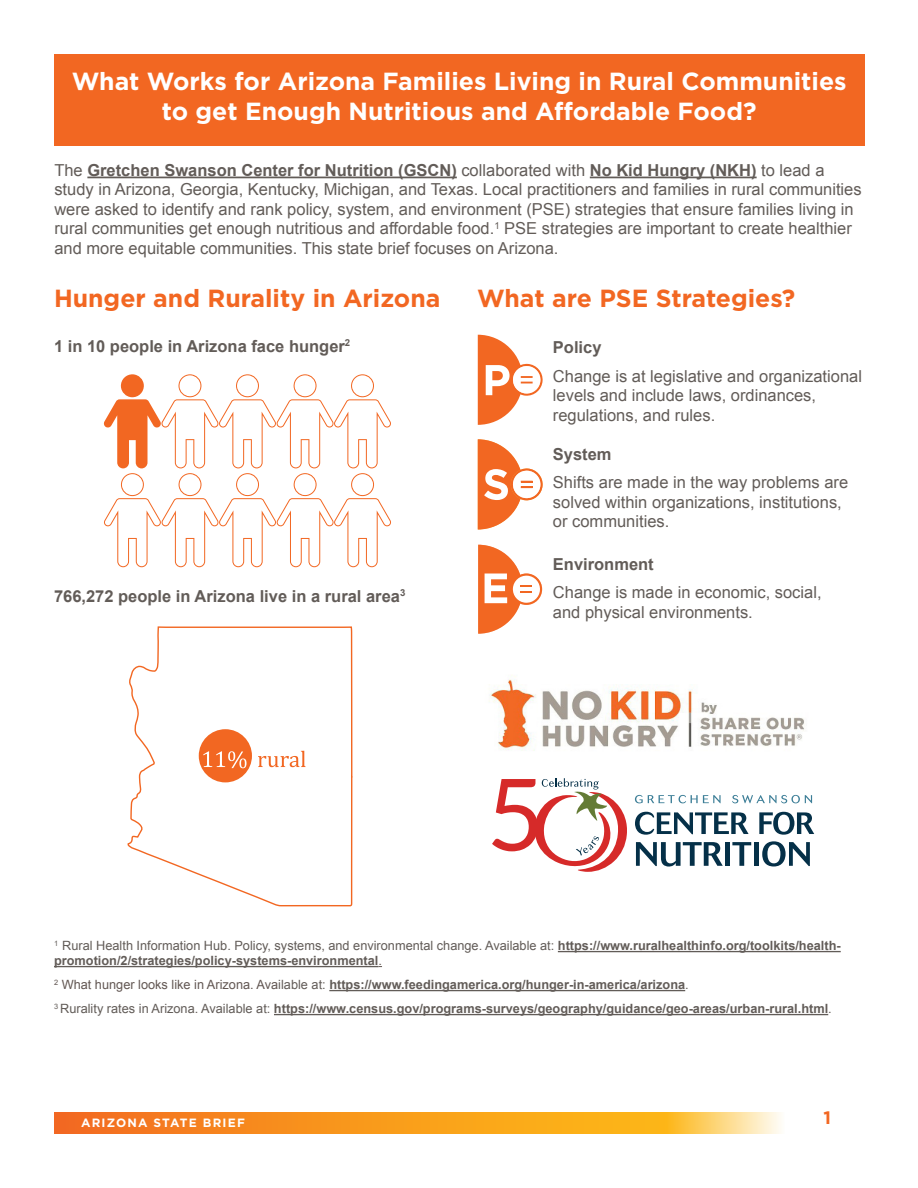
<style>
.page{position:relative;width:918px;height:1188px;background:#fff}
.page>*{position:absolute;margin:0;border:0;box-sizing:border-box;transform-origin:0 0}
.t1{font:700 24.75px/29.7px "Gotham";color:#fff;text-align:center}
.t2{font:700 24.75px "Gotham";color:#f26722}
.t3{font:700 18px "Gotham";color:#f26722}
.t4{font:16.5px/19.5px "Arial";color:#625c58}
.t5{font:700 16.5px "Arial";color:#625c58}
.t6{font:700 12.75px/15px "Arial";color:#625c58}
.t7{font:700 12px "Gotham";letter-spacing:.1em;color:#fff}
.s1{font-weight:700}
.s2{font-weight:400}
.s3{font-weight:400;color:#625753}
</style>
<div class="page">
<svg style="left:54px;top:1112px;width:727px;height:22px;background:#f9a02c"></svg>
<div style="left:54px;top:54px;width:810px;height:92px;background:#f26722"></div>
<hr style="left:558px;top:951px;width:283px;height:1px;background:#625c58">
<hr style="left:54px;top:966px;width:325px;height:1px;background:#625c58">
<hr style="left:329px;top:990px;width:356px;height:1px;background:#625c58">
<hr style="left:274px;top:1014px;width:554px;height:1px;background:#625c58">
<hr style="left:87px;top:177px;width:370px;height:1px;background:#625c58">
<hr style="left:590px;top:177px;width:167px;height:1px;background:#625c58">
<svg style="left:103px;top:374px;width:288px;height:193px"></svg>
<img style="left:489px;top:676px;width:316px;height:75px">
<svg style="left:635px;top:795px;width:86px;height:8px"></svg>
<svg style="left:732px;top:795px;width:80px;height:8px"></svg>
<svg style="left:635px;top:812px;width:114px;height:23px"></svg>
<svg style="left:759px;top:812px;width:55px;height:23px"></svg>
<svg style="left:636px;top:842px;width:87px;height:25px"></svg>
<div style="left:725px;top:842px;width:5px;height:24px;background:#053048"></div>
<svg style="left:732px;top:842px;width:19px;height:24px"></svg>
<div style="left:754px;top:842px;width:5px;height:24px;background:#053048"></div>
<svg style="left:762px;top:841px;width:48px;height:26px"></svg>
<svg style="left:492px;top:778px;width:135px;height:94px"></svg>
<div style="left:511px;top:574px;width:31px;height:31px;background:#f26722;border-radius:50%"></div>
<svg style="left:478px;top:545px;width:62px;height:89px"></svg>
<svg style="left:478px;top:335px;width:65px;height:90px"></svg>
<svg style="left:478px;top:439px;width:65px;height:90px"></svg>
<svg style="left:127px;top:626px;width:226px;height:281px"></svg>
<div style="left:199px;top:729px;width:53px;height:53px;background:#f26722;border-radius:50%"></div>
<svg style="left:203px;top:751px;width:44px;height:17px"></svg>
<svg style="left:258px;top:751px;width:48px;height:16px"></svg>
<h1 class="t1" style="left:72px;top:67px;width:776px">What Works for Arizona Families Living in Rural Communities to get Enough Nutritious and Affordable Food?</h1>
<p class="t4" style="left:54px;top:160px;width:809px">The <span class="s1">Gretchen Swanson Center for Nutrition (GSCN)</span> collaborated with <span class="s1">No Kid Hungry (NKH)</span> to lead a study in Arizona, Georgia, Kentucky, Michigan, and Texas. Local practitioners and families in rural communities were asked to identify and rank policy, system, and environment (PSE) strategies that ensure families living in rural communities get enough nutritious and affordable food.<sup>1</sup> PSE strategies are important to create healthier and more equitable communities. This state brief focuses on Arizona.</p>
<h1 class="t2" style="left:54px;top:282px;width:388px">Hunger and Rurality in Arizona</h1>
<p class="t5" style="left:54px;top:335px;width:298px">1 in 10 people in Arizona face hunger<sup>2</sup></p>
<p class="t5" style="left:54px;top:585px;width:353px">766,272 people in Arizona live in a rural area<sup>3</sup></p>
<h1 class="t2" style="left:477px;top:282px;width:320px">What are PSE Strategies?</h1>
<p class="t5" style="left:553px;top:337px;width:50px">Policy</p>
<p class="t4" style="left:553px;top:367px;width:311px">Change is at legislative and organizational levels and include laws, ordinances, regulations, and rules.</p>
<p class="t5" style="left:553px;top:443px;width:60px">System</p>
<p class="t4" style="left:553px;top:473px;width:297px">Shifts are made in the way problems are solved within organizations, institutions, or communities.</p>
<p class="t5" style="left:553px;top:553px;width:102px">Environment</p>
<p class="t4" style="left:553px;top:583px;width:270px">Change is made in economic, social, and physical environments.</p>
<p class="t6" style="left:54px;top:939px;width:788px"><sup>1</sup> <span class="s2">Rural Health Information Hub. Policy, systems, and environmental change. Available at:</span> https://www.ruralhealthinfo.org/toolkits/health&shy;promotion/2/strategies/policy-systems-environmental<span class="s3">.</span></p>
<p class="t6" style="left:54px;top:973px;width:779px;line-height:24px"><sup>2</sup> <span class="s3">What hunger looks like in Arizona. Ava</span><span class="s2">ilable at:</span> https://www.feedingamerica.org/hunger-in-america/arizona<span class="s2">.<br></span><sup>3</sup> <span class="s2">Rurality rates in Arizona. Available at:</span> https://www.census.gov/programs-surveys/geography/guidance/geo-areas/urban-rural.html<span class="s2">.</span></p>
<p class="t7" style="left:81px;top:1115px;width:165px">ARIZONA STATE BRIEF</p>
<p class="t3" style="left:824px;top:1105px;width:9px">1</p>
</div>
